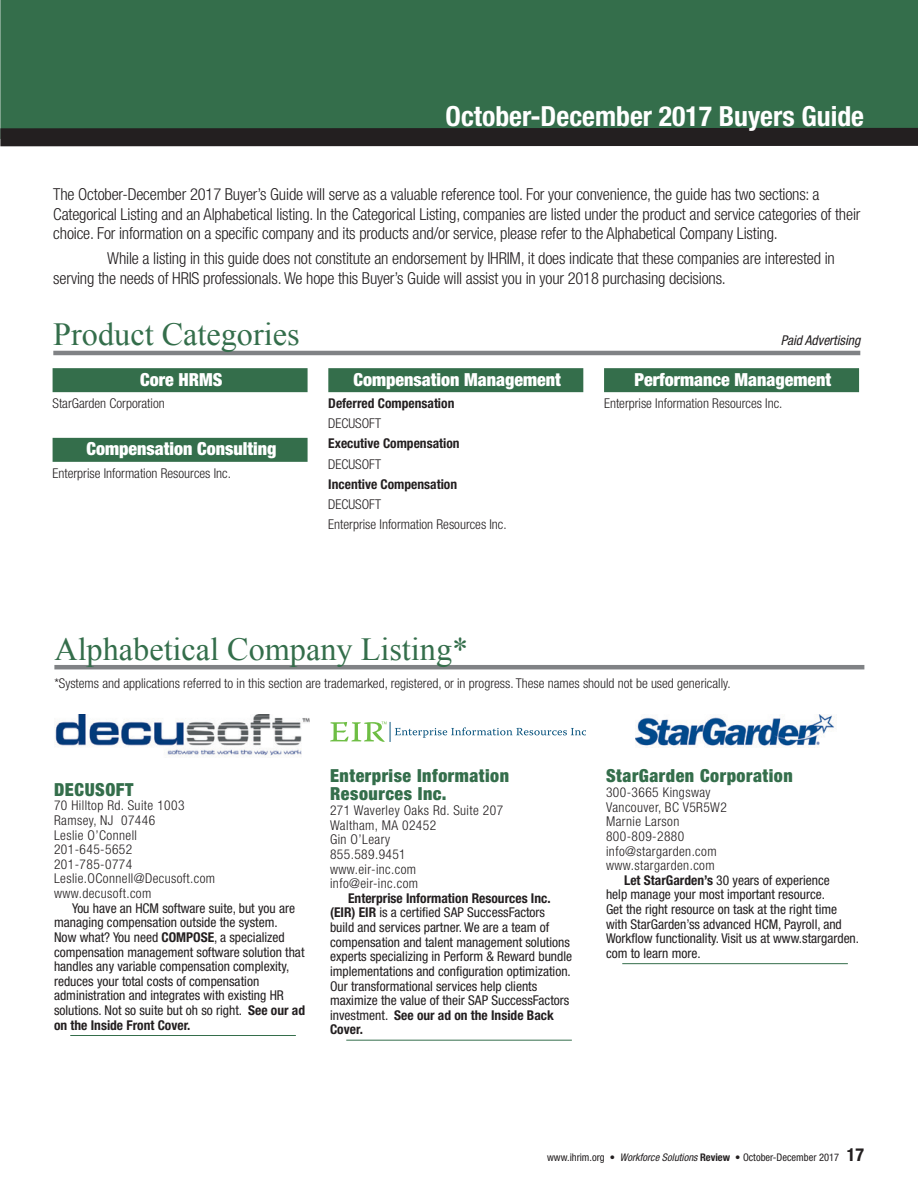
<style>
.page{position:relative;width:918px;height:1188px;background:#fff}
.page>*{position:absolute;margin:0;border:0;box-sizing:border-box;transform-origin:0 0}
.BG_text{font:32.25px "Times New Roman";color:#346e4b}
.heading{font:700 condensed 27.75px "Helvetica Neue LT Std";color:#fff}
.BG_bar_head{font:900 condensed 18px "Helvetica Neue LT Std";color:#fff}
.BG2_text_no_indent{font:900 condensed 18px/18px "Helvetica Neue LT Std";letter-spacing:.03em;color:#346e4b}
.BG_text-2{font:300 condensed 16.5px/19.5px "Helvetica Neue LT Std";letter-spacing:-.01em;color:#231f20}
.BG2_text_underlined{font:condensed 13.5px/14.7px "Helvetica Neue LT Std";color:#231f20}
.BG2_text_no_indent-2{font:300 condensed 13.5px "Helvetica Neue LT Std";letter-spacing:.03em;color:#231f20}
.BG_text-3{font:300 condensed 13.5px "Helvetica Neue LT Std";color:#231f20}
.BG_text-4{font:700 condensed 13.5px "Helvetica Neue LT Std";color:#231f20}
.BG_text-5{font:italic condensed 13.5px "Helvetica Neue LT Std";color:#231f20}
.t1{font:condensed 10.5px "Helvetica Neue LT Std";color:#231f20}
.s1{font-weight:700}
.s2{font-style:italic}
.s3{font-weight:700;font-size:18px}
</style>
<div class="page">
<div style="left:0;top:0;width:918px;height:119px;background:#346e4b"></div>
<svg style="left:0;top:119px;width:918px;height:28px;background:#2f4035"></svg>
<div style="left:53px;top:368px;width:255px;height:24px;background:#346e4b"></div>
<div style="left:53px;top:438px;width:255px;height:24px;background:#346e4b"></div>
<div style="left:328px;top:368px;width:255px;height:24px;background:#346e4b"></div>
<div style="left:604px;top:368px;width:255px;height:24px;background:#346e4b"></div>
<hr style="left:53px;top:351px;width:807px;height:4px;background:#808285">
<hr style="left:54px;top:665px;width:810px;height:4px;background:#808285">
<hr style="left:70px;top:1035px;width:226px;height:1px;background:#346e4b">
<img style="left:55px;top:715px;width:255px;height:41px">
<hr style="left:346px;top:1040px;width:226px;height:1px;background:#346e4b">
<svg style="left:330px;top:722px;width:256px;height:20px"></svg>
<hr style="left:622px;top:963px;width:226px;height:1px;background:#346e4b">
<img style="left:635px;top:715px;width:201px;height:33px">
<p class="heading" style="left:446px;top:100px;width:420px">October-December 2017 Buyers Guide</p>
<p class="BG_text-2" style="left:53px;top:184px;width:809px">The October-December 2017 Buyer’s Guide will serve as a valuable reference tool. For your convenience, the guide has two sections: a<br>Categorical Listing and an Alphabetical listing. In the Categorical Listing, companies are listed under the product and service categories of their choice. For information on a specific company and its products and/or service, please refer to the Alphabetical Company Listing.</p>
<p class="BG_text-2" style="left:53px;top:248px;width:783px;text-indent:54px">While a listing in this guide does not constitute an endorsement by IHRIM, it does indicate that these companies are interested in serving the needs of HRIS professionals. We hope this Buyer’s Guide will assist you in your 2018 purchasing decisions.</p>
<p class="BG_text" style="left:53px;top:313px;width:248px">Product Categories</p>
<p class="BG_text-5" style="left:781px;top:333px;width:81px">Paid Advertising</p>
<p class="BG_bar_head" style="left:140px;top:368px;width:84px">Core HRMS</p>
<p class="BG_text-3" style="left:53px;top:396px;width:114px">StarGarden Corporation</p>
<p class="BG_bar_head" style="left:86px;top:438px;width:192px">Compensation Consulting</p>
<p class="BG_text-3" style="left:53px;top:466px;width:180px">Enterprise Information Resources Inc.</p>
<p class="BG_bar_head" style="left:353px;top:368px;width:209px">Compensation Management</p>
<p class="BG_text-4" style="left:328px;top:395px;width:128px">Deferred Compensation</p>
<p class="BG_text-3" style="left:328px;top:416px;width:54px">DECUSOFT</p>
<p class="BG_text-4" style="left:328px;top:436px;width:133px">Executive Compensation</p>
<p class="BG_text-3" style="left:328px;top:456px;width:54px">DECUSOFT</p>
<p class="BG_text-4" style="left:328px;top:476px;width:130px">Incentive Compensation</p>
<p class="BG_text-3" style="left:328px;top:496px;width:54px">DECUSOFT</p>
<p class="BG_text-3" style="left:328px;top:516px;width:180px">Enterprise Information Resources Inc.</p>
<p class="BG_bar_head" style="left:635px;top:368px;width:198px">Performance Management</p>
<p class="BG_text-3" style="left:604px;top:396px;width:180px">Enterprise Information Resources Inc.</p>
<p class="BG_text" style="left:54px;top:627px;width:415px">Alphabetical Company Listing*</p>
<p class="BG_text-3" style="left:54px;top:675px;width:678px">*Systems and applications referred to in this section are trademarked, registered, or in progress. These names should not be used generically.</p>
<p class="BG2_text_no_indent" style="left:54px;top:780px;width:81px">DECUSOFT</p>
<p class="BG2_text_no_indent-2" style="left:54px;top:798px;width:132px">70 Hilltop Rd. Suite 1003</p>
<p class="BG2_text_no_indent-2" style="left:54px;top:812px;width:103px">Ramsey, NJ 07446</p>
<p class="BG2_text_no_indent-2" style="left:54px;top:827px;width:84px">Leslie O’Connell</p>
<p class="BG2_text_no_indent-2" style="left:54px;top:842px;width:80px">201-645-5652</p>
<p class="BG2_text_no_indent-2" style="left:54px;top:856px;width:80px">201-785-0774</p>
<p class="BG2_text_no_indent-2" style="left:54px;top:871px;width:163px">Leslie.OConnell@Decusoft.com</p>
<p class="BG2_text_no_indent-2" style="left:54px;top:886px;width:99px">www.decusoft.com</p>
<p class="BG2_text_underlined" style="left:54px;top:901px;width:253px;text-indent:18px">You have an HCM software suite, but you are managing compensation outside the system.<br>Now what? You need <span class="s1">COMPOSE</span>, a specialized compensation management software solution that handles any variable compensation complexity, reduces your total costs of compensation administration and integrates with existing HR solutions. Not so suite but oh so right. <span class="s1">See our ad on the Inside Front Cover.</span></p>
<p class="BG2_text_no_indent" style="left:330px;top:767px;width:181px">Enterprise Information<br>Resources Inc.</p>
<p class="BG2_text_no_indent-2" style="left:330px;top:803px;width:175px">271 Waverley Oaks Rd. Suite 207</p>
<p class="BG2_text_no_indent-2" style="left:330px;top:817px;width:108px">Waltham, MA 02452</p>
<p class="BG2_text_no_indent-2" style="left:330px;top:832px;width:62px">Gin O’Leary</p>
<p class="BG2_text_no_indent-2" style="left:330px;top:846px;width:77px">855.589.9451</p>
<p class="BG2_text_no_indent-2" style="left:330px;top:861px;width:88px">www.eir-inc.com</p>
<p class="BG2_text_no_indent-2" style="left:330px;top:876px;width:90px">info@eir-inc.com</p>
<p class="BG2_text_underlined" style="left:330px;top:891px;width:244px;text-indent:18px"><span class="s1">Enterprise Information Resources Inc. (EIR) EIR</span> is a certified SAP SuccessFactors build and services partner. We are a team of compensation and talent management solutions experts specializing in Perform &amp; Reward bundle implementations and configuration optimization.<br>Our transformational services help clients maximize the value of their SAP SuccessFactors investment. <span class="s1">See our ad on the Inside Back Cover.</span></p>
<p class="BG2_text_no_indent" style="left:606px;top:767px;width:188px">StarGarden Corporation</p>
<p class="BG2_text_no_indent-2" style="left:606px;top:785px;width:106px">300-3665 Kingsway</p>
<p class="BG2_text_no_indent-2" style="left:606px;top:799px;width:122px">Vancouver, BC V5R5W2</p>
<p class="BG2_text_no_indent-2" style="left:606px;top:814px;width:75px">Marnie Larson</p>
<p class="BG2_text_no_indent-2" style="left:606px;top:828px;width:80px">800-809-2880</p>
<p class="BG2_text_no_indent-2" style="left:606px;top:843px;width:112px">info@stargarden.com</p>
<p class="BG2_text_no_indent-2" style="left:606px;top:858px;width:110px">www.stargarden.com</p>
<p class="BG2_text_underlined" style="left:606px;top:873px;width:255px;text-indent:18px"><span class="s1">Let StarGarden’s</span> 30 years of experience<br>help manage your most important resource.<br>Get the right resource on task at the right time with StarGarden’ss advanced HCM, Payroll, and Workflow functionality. Visit us at www.stargarden. com to learn more.</p>
<p class="t1" style="left:547px;top:1151px;width:318px">www.ihrim.org • <span class="s2">Workforce Solutions</span> <span class="s1">Review</span> • October-December 2017 <span class="s3">17</span></p>
</div>
